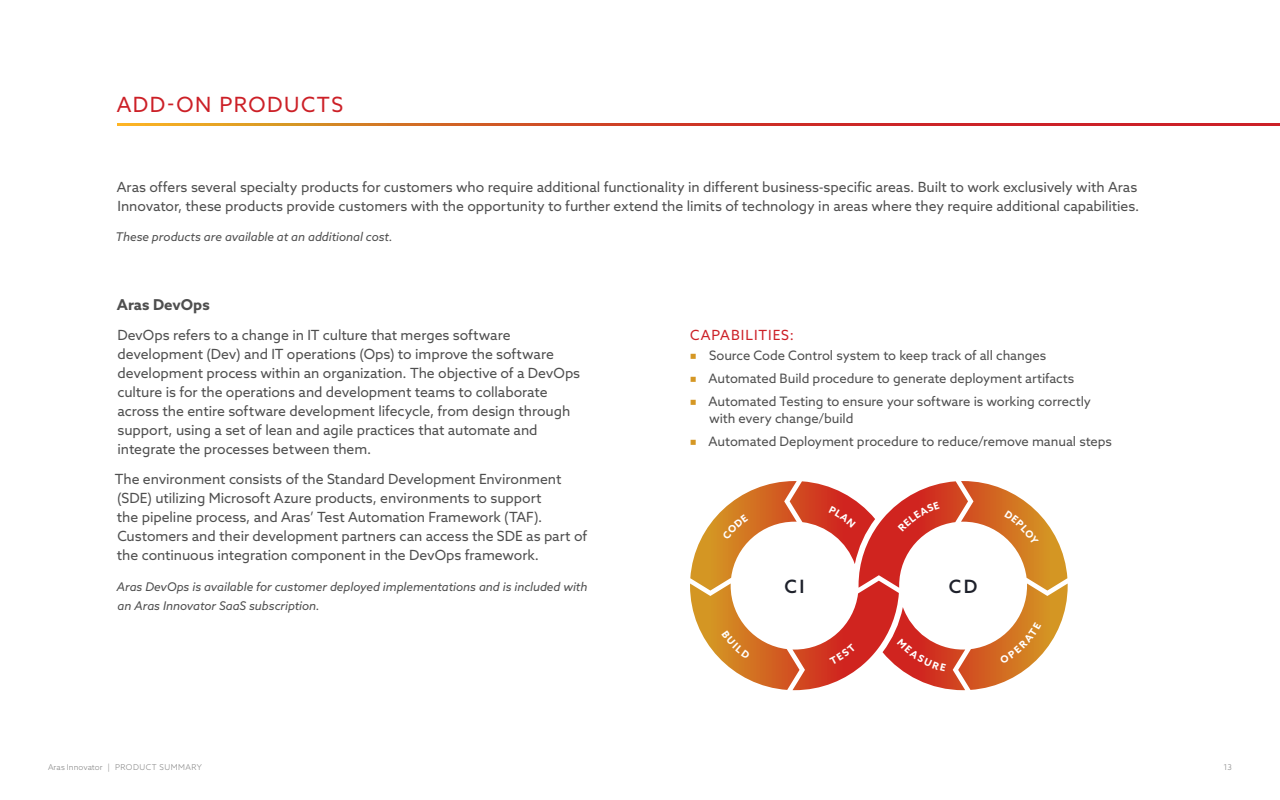
<style>
.page{position:relative;width:1280px;height:800px;background:#fff}
.page>*{position:absolute;margin:0;border:0;box-sizing:border-box;transform-origin:0 0}
.t1{font:21px "Azo Sans";letter-spacing:.07em;color:#cc2027}
.t2{font:500 18.4px "Azo Sans";color:#1e212b}
.t3{font:700 15px "Azo Sans";letter-spacing:.005em;color:#4f4f4f}
.t4{font:14px/19px "Azo Sans";letter-spacing:-.005em;color:#4f4f4f}
.t5{font:14px "Azo Sans";letter-spacing:.07em;color:#cc2027}
.t6{font:13px/17px "Azo Sans";letter-spacing:-.005em;color:#4f4f4f}
.t7{font:italic 12px/19px "Azo Sans";letter-spacing:-.005em;color:#4f4f4f}
.t8{font:300 8px "Azo Sans";letter-spacing:.03em;color:#808080}
</style>
<div class="page">
<svg style="left:117px;top:123px;width:1163px;height:3px"></svg>
<svg style="left:690px;top:481px;width:378px;height:209px"></svg>
<svg style="left:1004px;top:510px;width:35px;height:35px"></svg>
<svg style="left:898px;top:501px;width:42px;height:31px"></svg>
<svg style="left:1000px;top:622px;width:41px;height:42px"></svg>
<svg style="left:897px;top:639px;width:49px;height:32px"></svg>
<svg style="left:722px;top:630px;width:28px;height:29px"></svg>
<svg style="left:829px;top:643px;width:27px;height:22px"></svg>
<svg style="left:829px;top:506px;width:27px;height:22px"></svg>
<svg style="left:722px;top:514px;width:26px;height:26px"></svg>
<p class="t1" style="left:117px;top:90px;width:228px">ADD-ON PRODUCTS</p>
<p class="t4" style="left:117px;top:177px;width:1024px">Aras offers several specialty products for customers who require additional functionality in different business-specific areas. Built to work exclusively with Aras<br>Innovator, these products provide customers with the opportunity to further extend the limits of technology in areas where they require additional capabilities.</p>
<p class="t7" style="left:116px;top:227px;width:279px">These products are available at an additional cost.</p>
<p class="t3" style="left:117px;top:295px;width:94px">Aras DevOps</p>
<p class="t4" style="left:117px;top:325px;width:464px">DevOps refers to a change in IT culture that merges software development (Dev) and IT operations (Ops) to improve the software development process within an organization. The objective of a DevOps culture is for the operations and development teams to collaborate across the entire software development lifecycle, from design through support, using a set of lean and agile practices that automate and integrate the processes between them.</p>
<p class="t4" style="left:115px;top:470px;width:474px">The environment consists of the Standard Development Environment (SDE) utilizing Microsoft Azure products, environments to support<br>the pipeline process, and Aras’ Test Automation Framework (TAF).<br>Customers and their development partners can access the SDE as part of the continuous integration component in the DevOps framework.</p>
<p class="t7" style="left:117px;top:577px;width:472px">Aras DevOps is available for customer deployed implementations and is included with an Aras Innovator SaaS subscription.</p>
<p class="t5" style="left:690px;top:326px;width:105px">CAPABILITIES:</p>
<p class="t6" style="left:709px;top:347px;width:339px">Source Code Control system to keep track of all changes</p>
<p class="t6" style="left:709px;top:370px;width:367px">Automated Build procedure to generate deployment artifacts</p>
<p class="t6" style="left:709px;top:393px;width:384px">Automated Testing to ensure your software is working correctly with every change/build</p>
<p class="t6" style="left:709px;top:433px;width:405px">Automated Deployment procedure to reduce/remove manual steps</p>
<p class="t2" style="left:785px;top:575px;width:22px">CI</p>
<p class="t2" style="left:949px;top:575px;width:30px">CD</p>
<p class="t8" style="left:48px;top:762px;width:156px">Aras Innovator | PRODUCT SUMMARY</p>
<p class="t8" style="left:1224px;top:762px;width:10px">13</p>
</div>
